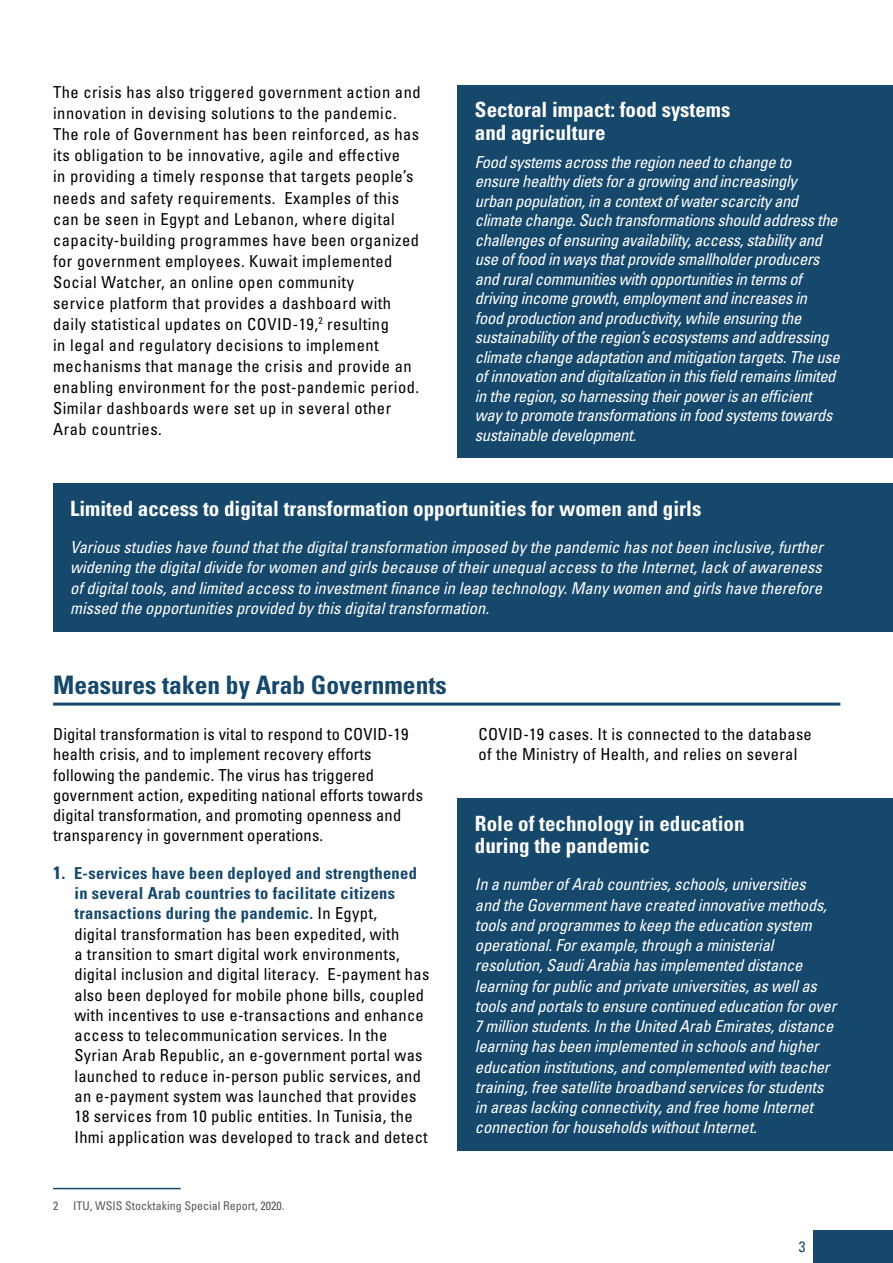
<style>
.page{position:relative;width:893px;height:1263px;background:#fff}
.page>*{position:absolute;margin:0;border:0;box-sizing:border-box;transform-origin:0 0}
.t1{font:700 condensed 25.5px "Univers";color:#16486c}
.t2{font:700 condensed 21px/22.5px "Univers LT Std";color:#fff}
.t3{font:italic condensed 16.5px/20.2px "Univers LT Std";letter-spacing:-.02em;color:#fff}
.t4{font:condensed 16.5px/20.2px "Univers";letter-spacing:.02em;color:#000}
.t5{font:condensed 15px "Univers LT Std";color:#16486c}
.t6{font:condensed 12px "Univers LT Std";color:#58595b}
.s1{font-weight:700;font-size:18px;color:#16486c}
.s2{font-weight:700;color:#16486c}
</style>
<div class="page">
<div style="left:813px;top:1230px;width:80px;height:33px;background:#16486c"></div>
<hr style="left:53px;top:1188px;width:128px;height:1px;background:#16486c">
<hr style="left:53px;top:703px;width:787px;height:3px;background:#16486c">
<div style="left:458px;top:85px;width:435px;height:373px;background:#16486c"></div>
<div style="left:53px;top:483px;width:840px;height:148px;background:#16486c"></div>
<div style="left:458px;top:798px;width:435px;height:352px;background:#16486c"></div>
<p class="t4" style="left:53px;top:82px;width:369px;line-height:21px">The crisis has also triggered government action and innovation in devising solutions to the pandemic.<br>The role of Government has been reinforced, as has its obligation to be innovative, agile and effective<br>in providing a timely response that targets people’s needs and safety requirements. Examples of this can be seen in Egypt and Lebanon, where digital capacity-building programmes have been organized for government employees. Kuwait implemented Social Watcher, an online open community<br>service platform that provides a dashboard with daily statistical updates on COVID-19,<sup>2</sup> resulting<br>in legal and regulatory decisions to implement mechanisms that manage the crisis and provide an enabling environment for the post-pandemic period.<br>Similar dashboards were set up in several other Arab countries.</p>
<p class="t2" style="left:475px;top:98px;width:257px">Sectoral impact: food systems and agriculture</p>
<p class="t3" style="left:475px;top:152px;width:366px;line-height:19.5px">Food systems across the region need to change to<br>ensure healthy diets for a growing and increasingly<br>urban population, in a context of water scarcity and climate change. Such transformations should address the challenges of ensuring availability, access, stability and use of food in ways that provide smallholder producers and rural communities with opportunities in terms of driving income growth, employment and increases in<br>food production and productivity, while ensuring the sustainability of the region’s ecosystems and addressing climate change adaptation and mitigation targets. The use of innovation and digitalization in this field remains limited in the region, so harnessing their power is an efficient way to promote transformations in food systems towards sustainable development.</p>
<p class="t2" style="left:70px;top:497px;width:633px">Limited access to digital transformation opportunities for women and girls</p>
<p class="t3" style="left:70px;top:537px;width:754px;text-align:justify">Various studies have found that the digital transformation imposed by the pandemic has not been inclusive, further widening the digital divide for women and girls because of their unequal access to the Internet, lack of awareness of digital tools, and limited access to investment finance in leap technology. Many women and girls have therefore missed the opportunities provided by this digital transformation.</p>
<h1 class="t1" style="left:53px;top:669px;width:395px">Measures taken by Arab Governments</h1>
<p class="t4" style="left:53px;top:724px;width:371px">Digital transformation is vital to respond to COVID-19 health crisis, and to implement recovery efforts following the pandemic. The virus has triggered government action, expediting national efforts towards digital transformation, and promoting openness and transparency in government operations.</p>
<p class="t4" style="left:74px;top:862px;width:357px;text-indent:-21px"><span class="s1">1.</span> <span class="s2">E-services have been deployed and strengthened in several Arab countries to facilitate citizens transactions during the pandemic.</span> In Egypt,<br>digital transformation has been expedited, with<br>a transition to smart digital work environments, digital inclusion and digital literacy. E-payment has also been deployed for mobile phone bills, coupled with incentives to use e-transactions and enhance access to telecommunication services. In the Syrian Arab Republic, an e-government portal was launched to reduce in-person public services, and an e-payment system was launched that provides 18 services from 10 public entities. In Tunisia, the Ihmi application was developed to track and detect</p>
<p class="t6" style="left:53px;top:1198px;width:233px">2 ITU, WSIS Stocktaking Special Report, 2020.</p>
<p class="t4" style="left:479px;top:724px;width:335px">COVID-19 cases. It is connected to the database of the Ministry of Health, and relies on several</p>
<p class="t2" style="left:475px;top:812px;width:271px">Role of technology in education during the pandemic</p>
<p class="t3" style="left:475px;top:874px;width:363px">In a number of Arab countries, schools, universities<br>and the Government have created innovative methods, tools and programmes to keep the education system operational. For example, through a ministerial resolution, Saudi Arabia has implemented distance learning for public and private universities, as well as tools and portals to ensure continued education for over 7 million students. In the United Arab Emirates, distance learning has been implemented in schools and higher education institutions, and complemented with teacher training, free satellite broadband services for students in areas lacking connectivity, and free home Internet connection for households without Internet.</p>
<p class="t5" style="left:799px;top:1237px;width:8px">3</p>
</div>
